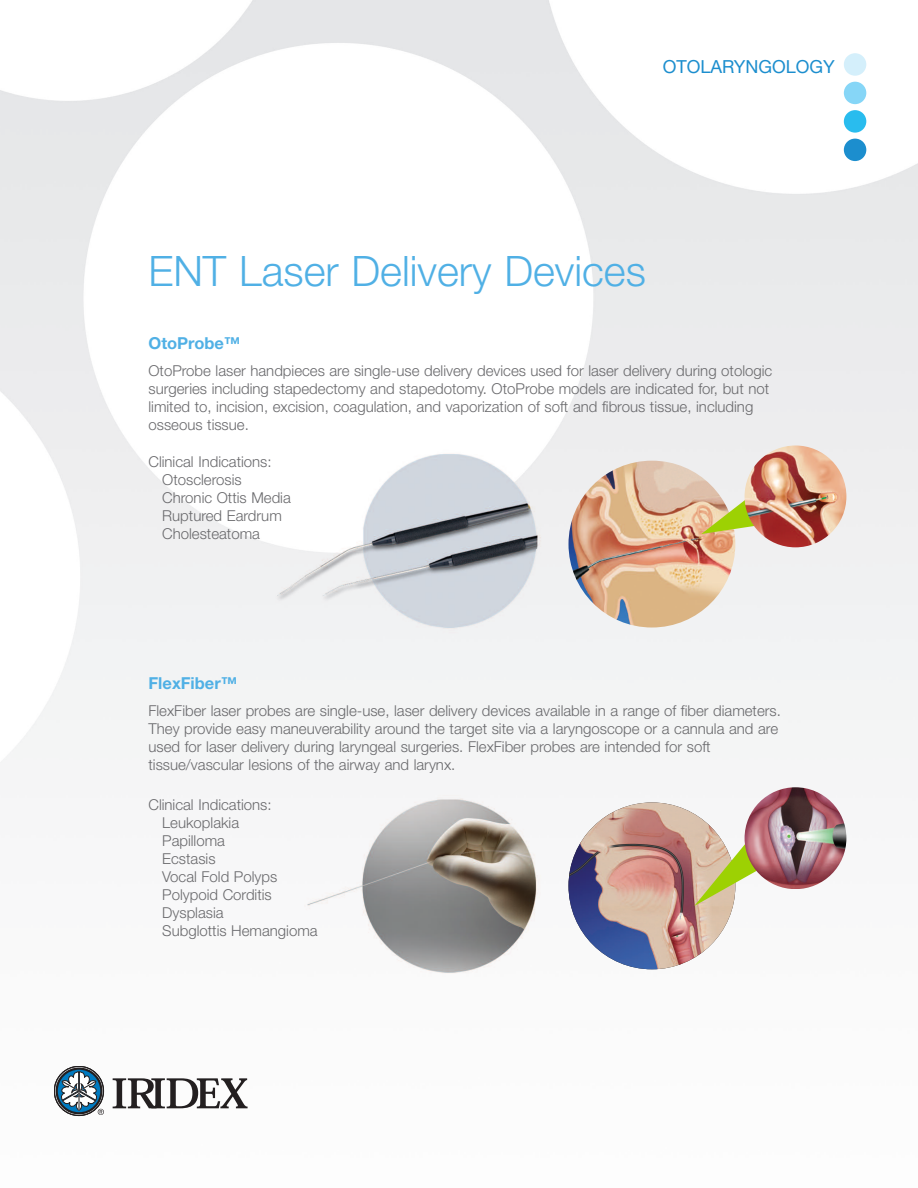
<style>
.page{position:relative;width:918px;height:1188px;background:#fff}
.page>*{position:absolute;margin:0;border:0;box-sizing:border-box;transform-origin:0 0}
.t1{font:300 42px "Helvetica Neue";color:#50b0e5}
.t2{font:18px "Helvetica Neue";color:#1c8ece}
.t3{font:700 16.5px "Helvetica Neue";color:#50b0e5}
.t4{font:300 15px/18px "Helvetica Neue";color:#69696c}
</style>
<div class="page">
<img style="left:0;top:0;width:918px;height:1117px">
<div style="left:844px;top:139px;width:22px;height:22px;background:#1c8ece;border-radius:50%"></div>
<div style="left:844px;top:110px;width:22px;height:23px;background:#29bcee;border-radius:50%"></div>
<div style="left:844px;top:82px;width:22px;height:22px;background:#86d6f7;border-radius:50%"></div>
<div style="left:844px;top:53px;width:22px;height:23px;background:#d4effb;border-radius:50%"></div>
<img style="left:569px;top:461px;width:166px;height:166px;border-radius:50%">
<svg style="left:701px;top:496px;width:60px;height:38px"></svg>
<img style="left:745px;top:446px;width:101px;height:101px;border-radius:50%">
<img style="left:569px;top:802px;width:166px;height:167px;border-radius:50%">
<svg style="left:694px;top:838px;width:71px;height:68px"></svg>
<img style="left:745px;top:787px;width:101px;height:102px;border-radius:50%">
<svg style="left:54px;top:1066px;width:49px;height:49px"></svg>
<div style="left:56px;top:1068px;width:47px;height:46px;border:2px solid #231f20;border-radius:50%"></div>
<div style="left:54px;top:1066px;width:50px;height:50px;border:1px solid #231f20;border-radius:50%"></div>
<svg style="left:59px;top:1071px;width:45px;height:44px"></svg>
<svg style="left:113px;top:1078px;width:135px;height:30px"></svg>
<p class="t2" style="left:663px;top:60px;width:174px">OTOLARYNGOLOGY</p>
<h1 class="t1" style="left:148px;top:256px;width:499px">ENT Laser Delivery Devices</h1>
<p class="t3" style="left:148px;top:337px;width:93px">OtoProbe™</p>
<p class="t4" style="left:148px;top:363px;width:625px">OtoProbe laser handpieces are single-use delivery devices used for laser delivery during otologic surgeries including stapedectomy and stapedotomy. OtoProbe models are indicated for, but not limited to, incision, excision, coagulation, and vaporization of soft and fibrous tissue, including osseous tissue.</p>
<p class="t4" style="left:162px;top:454px;width:130px;text-indent:-14px">Clinical Indications:<br>Otosclerosis<br>Chronic Ottis Media<br>Ruptured Eardrum<br>Cholesteatoma</p>
<p class="t3" style="left:148px;top:677px;width:90px">FlexFiber™</p>
<p class="t4" style="left:148px;top:703px;width:634px">FlexFiber laser probes are single-use, laser delivery devices available in a range of fiber diameters.<br>They provide easy maneuverability around the target site via a laryngoscope or a cannula and are used for laser delivery during laryngeal surgeries. FlexFiber probes are intended for soft tissue/vascular lesions of the airway and larynx.</p>
<p class="t4" style="left:162px;top:797px;width:157px;text-indent:-14px">Clinical Indications:<br>Leukoplakia<br>Papilloma<br>Ecstasis<br>Vocal Fold Polyps<br>Polypoid Corditis<br>Dysplasia<br>Subglottis Hemangioma</p>
</div>
